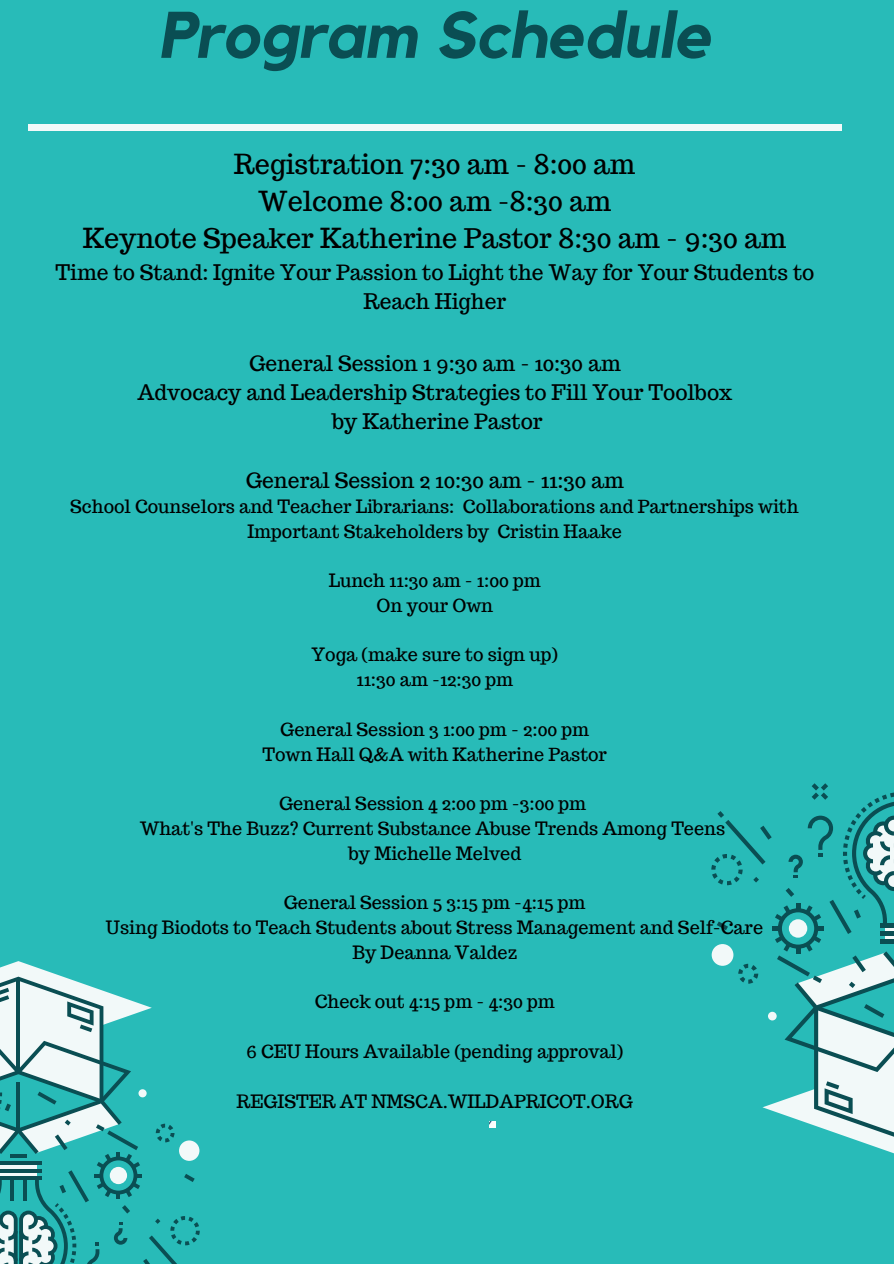
<style>
.page{position:relative;width:894px;height:1264px;background:#fff}
.page>*{position:absolute;margin:0;border:0;box-sizing:border-box;transform-origin:0 0}
.t1{font:italic 700 64.95px "Kollektif";color:#0a4e53}
.t2{font:27px/37.2px "Trocchi";color:#000;text-align:center}
.t3{font:21px/29.2px "Trocchi";color:#000;text-align:center}
.t4{font:18px/24.8px "Trocchi";color:#000;text-align:center}
</style>
<div class="page">
<div style="left:0;top:0;width:893px;height:1263px;background:#28bbb8"></div>
<svg style="left:711px;top:783px;width:183px;height:374px"></svg>
<div style="left:711px;top:944px;width:22px;height:21px;background:#f2f9f9;border-radius:50%"></div>
<svg style="left:767px;top:1011px;width:9px;height:9px"></svg>
<svg style="left:0;top:961px;width:200px;height:302px"></svg>
<div style="left:179px;top:1140px;width:20px;height:20px;background:#f2f9f9;border-radius:50%"></div>
<div style="left:138px;top:1089px;width:9px;height:8px;background:#f2f9f9;border-radius:50%"></div>
<div style="left:28px;top:124px;width:813px;height:7px;background:#f2f9f9"></div>
<svg style="left:489px;top:1121px;width:6px;height:6px"></svg>
<h1 class="t1" style="left:158px;top:5px;width:555px">Program Schedule</h1>
<h2 class="t2" style="left:83px;top:145px;width:704px">Registration 7:30 am - 8:00 am<br>Welcome 8:00 am -8:30 am<br>Keynote Speaker Katherine Pastor 8:30 am - 9:30 am</h2>
<p class="t3" style="left:55px;top:257px;width:760px">Time to Stand: Ignite Your Passion to Light the Way for Your Students to<br>Reach Higher</p>
<p class="t3" style="left:137px;top:348px;width:596px">General Session 1 9:30 am - 10:30 am<br>Advocacy and Leadership Strategies to Fill Your Toolbox by Katherine Pastor</p>
<p class="t3" style="left:246px;top:465px;width:380px">General Session 2 10:30 am - 11:30 am</p>
<p class="t4" style="left:70px;top:494px;width:729px">School Counselors and Teacher Librarians: Collaborations and Partnerships with<br>Important Stakeholders by Cristin Haake</p>
<p class="t4" style="left:328px;top:568px;width:213px">Lunch 11:30 am - 1:00 pm<br>On your Own</p>
<p class="t4" style="left:311px;top:642px;width:248px">Yoga (make sure to sign up)<br>11:30 am -12:30 pm</p>
<p class="t4" style="left:262px;top:716px;width:346px">General Session 3 1:00 pm - 2:00 pm<br>Town Hall Q&amp;A with Katherine Pastor</p>
<p class="t4" style="left:140px;top:791px;width:587px">General Session 4 2:00 pm -3:00 pm<br>What's The Buzz? Current Substance Abuse Trends Among Teens by Michelle Melved</p>
<p class="t4" style="left:106px;top:890px;width:658px">General Session 5 3:15 pm -4:15 pm<br>Using Biodots to Teach Students about Stress Management and Self-Care<br>By Deanna Valdez</p>
<p class="t4" style="left:314px;top:989px;width:241px">Check out 4:15 pm - 4:30 pm</p>
<p class="t4" style="left:246px;top:1038px;width:378px">6 CEU Hours Available (pending approval)</p>
<p class="t4" style="left:236px;top:1088px;width:398px">REGISTER AT NMSCA.WILDAPRICOT.ORG</p>
</div>
